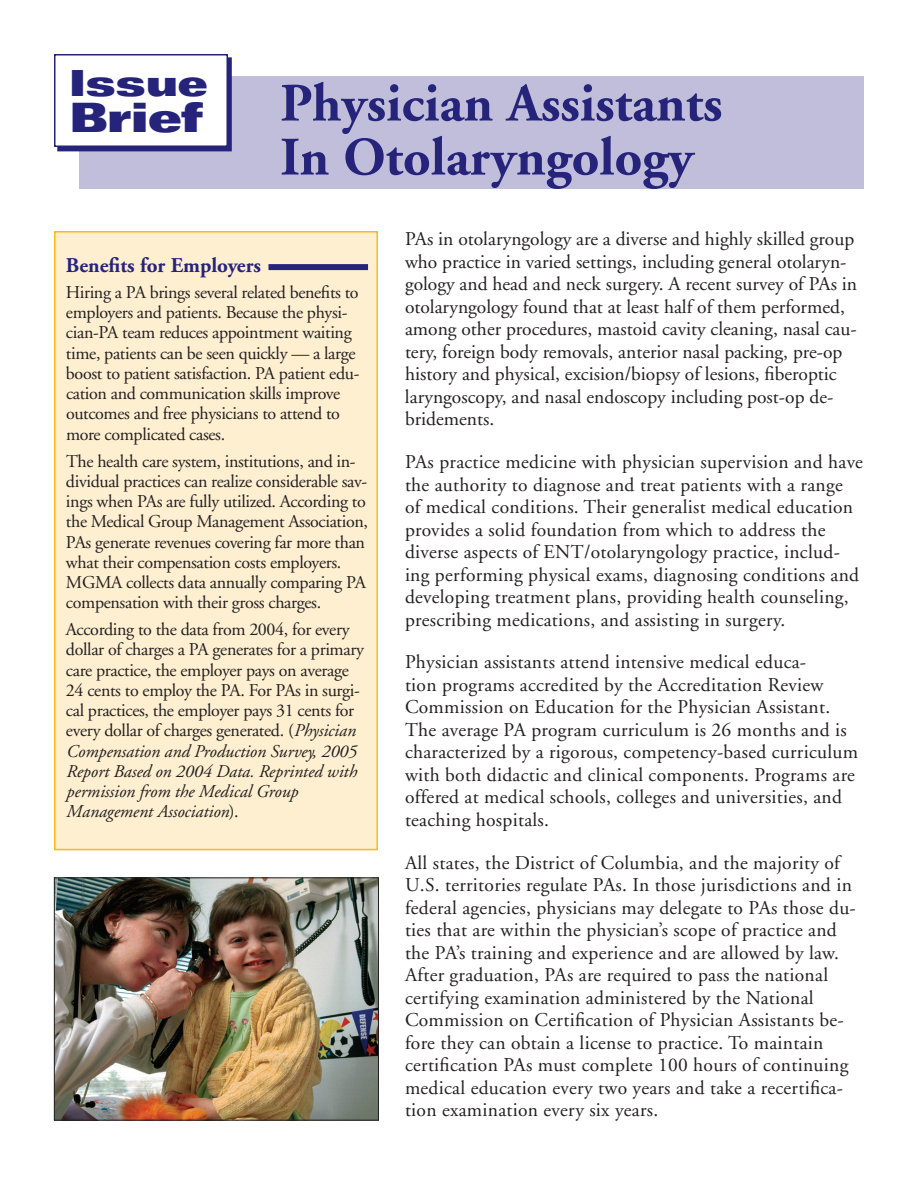
<style>
.page{position:relative;width:918px;height:1188px;background:#fff}
.page>*{position:absolute;margin:0;border:0;box-sizing:border-box;transform-origin:0 0}
.t1{font:700 54px/54px "Adobe Garamond";color:#26237b}
.t2{font:900 expanded 40.5px "Univers";letter-spacing:-.025em;color:#26237b}
.t3{font:900 expanded 36px "Univers";letter-spacing:-.025em;color:#26237b}
.t4{font:700 21px "Adobe Garamond";color:#26237b}
.t5{font:19.5px/22.5px "Adobe Garamond";letter-spacing:.015em;color:#231f20}
.t6{font:18px/20.2px "Adobe Garamond";letter-spacing:-.02em;color:#231f20}
.s1{font-style:italic}
</style>
<div class="page">
<div style="left:80px;top:76px;width:784px;height:113px;background:#c0beda"></div>
<div style="left:55px;top:232px;width:322px;height:618px;background:#feefd0"></div>
<div style="left:54px;top:231px;width:324px;height:619px;border:2px solid #fcb814"></div>
<svg style="left:57px;top:57px;width:175px;height:96px"></svg>
<div style="left:55px;top:55px;width:172px;height:91px;background:#fff"></div>
<div style="left:54px;top:54px;width:174px;height:93px;border:2px solid #26237b"></div>
<img style="left:56px;top:880px;width:321px;height:238px">
<div style="left:54px;top:878px;width:325px;height:242px;border:1px solid #231f20"></div>
<div style="left:268px;top:264px;width:100px;height:6px;background:#26237b"></div>
<h3 class="t3" style="left:69px;top:62px;width:140px">Issue</h3>
<h2 class="t2" style="left:69px;top:94px;width:135px">Brief</h2>
<h1 class="t1" style="left:280px;top:77px;width:444px">Physician Assistants<br>In Otolaryngology</h1>
<p class="t4" style="left:66px;top:254px;width:197px">Benefits for Employers</p>
<p class="t6" style="left:66px;top:282px;width:295px">Hiring a PA brings several related benefits to employers and patients. Because the physi&shy;cian-PA team reduces appointment waiting time, patients can be seen quickly — a large boost to patient satisfaction. PA patient edu&shy;cation and communication skills improve outcomes and free physicians to attend to more complicated cases.</p>
<p class="t6" style="left:66px;top:451px;width:304px">The health care system, institutions, and in&shy;dividual practices can realize considerable sav&shy;ings when PAs are fully utilized. According to the Medical Group Management Association, PAs generate revenues covering far more than what their compensation costs employers.<br>MGMA collects data annually comparing PA compensation with their gross charges.</p>
<p class="t6" style="left:66px;top:620px;width:300px">According to the data from 2004, for every dollar of charges a PA generates for a primary care practice, the employer pays on average 24 cents to employ the PA. For PAs in surgi&shy;cal practices, the employer pays 31 cents for every dollar of charges generated. (<span class="s1">Physician Compensation and Production Survey, 2005<br>Report Based on 2004 Data. Reprinted with permission from the Medical Group Management Association</span>).</p>
<p class="t5" style="left:405px;top:229px;width:454px">PAs in otolaryngology are a diverse and highly skilled group who practice in varied settings, including general otolaryn&shy;gology and head and neck surgery. A recent survey of PAs in otolaryngology found that at least half of them performed, among other procedures, mastoid cavity cleaning, nasal cau&shy;tery, foreign body removals, anterior nasal packing, pre-op history and physical, excision/biopsy of lesions, fiberoptic laryngoscopy, and nasal endoscopy including post-op de&shy;bridements.</p>
<p class="t5" style="left:405px;top:451px;width:459px">PAs practice medicine with physician supervision and have the authority to diagnose and treat patients with a range of medical conditions. Their generalist medical education provides a solid foundation from which to address the diverse aspects of ENT/otolaryngology practice, includ&shy;ing performing physical exams, diagnosing conditions and developing treatment plans, providing health counseling, prescribing medications, and assisting in surgery.</p>
<p class="t5" style="left:405px;top:652px;width:455px">Physician assistants attend intensive medical educa-<br>tion programs accredited by the Accreditation Review Commission on Education for the Physician Assistant.<br>The average PA program curriculum is 26 months and is characterized by a rigorous, competency-based curriculum with both didactic and clinical components. Programs are offered at medical schools, colleges and universities, and teaching hospitals.</p>
<p class="t5" style="left:405px;top:852px;width:452px">All states, the District of Columbia, and the majority of U.S. territories regulate PAs. In those jurisdictions and in federal agencies, physicians may delegate to PAs those du&shy;ties that are within the physician’s scope of practice and the PA’s training and experience and are allowed by law.<br>After graduation, PAs are required to pass the national certifying examination administered by the National Commission on Certification of Physician Assistants be&shy;fore they can obtain a license to practice. To maintain certification PAs must complete 100 hours of continuing medical education every two years and take a recertifica&shy;tion examination every six years.</p>
</div>
